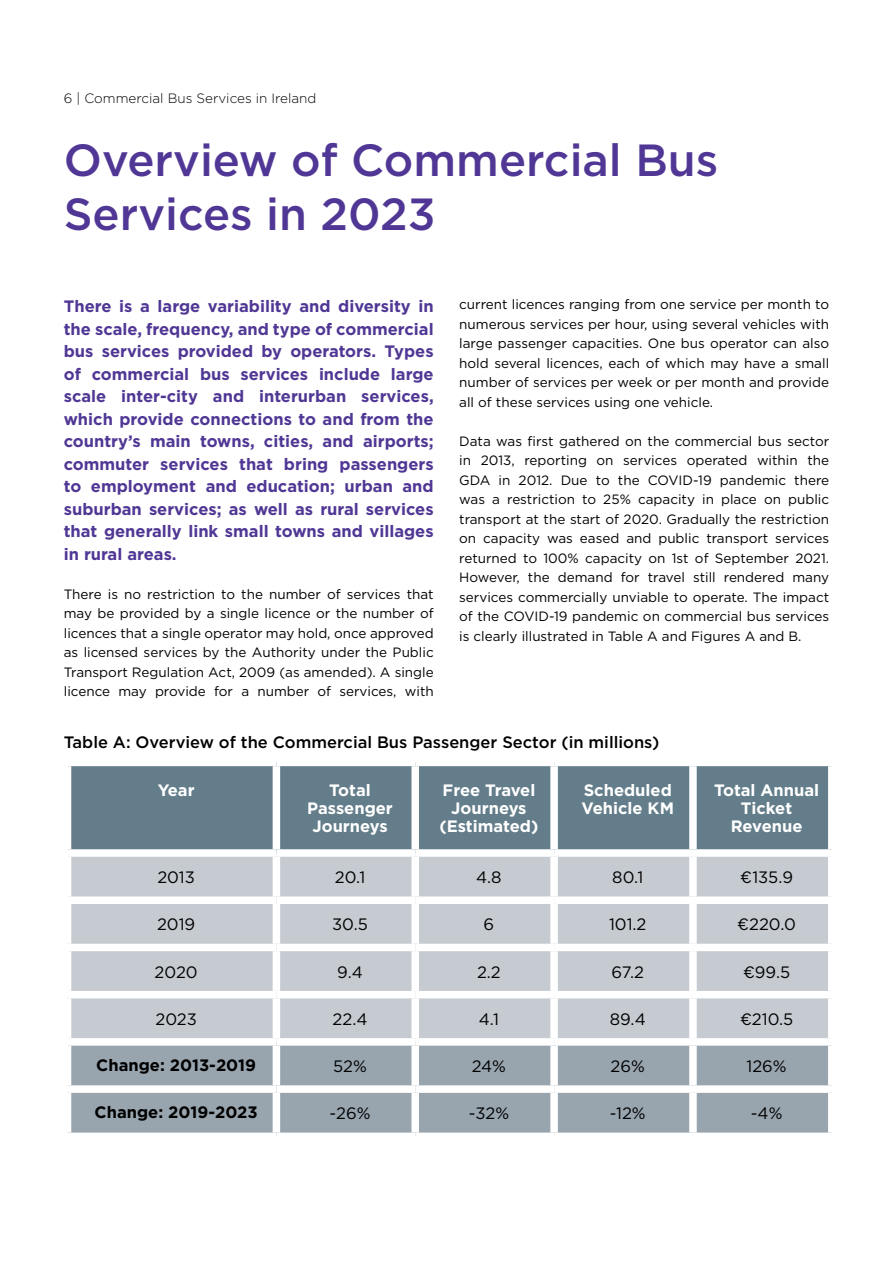
<style>
.page{position:relative;width:893px;height:1263px;background:#fff}
.page>*{position:absolute;margin:0;border:0;box-sizing:border-box;transform-origin:0 0}
.t1{font:500 45px/54px "Gotham";color:#503795}
.t2{font:700 16.5px/22.5px "Gotham";color:#503795;text-align:justify}
.t3{font:16.5px "Gotham";color:#000}
.t4{font:700 16.5px/18px "Gotham Pro";color:#fff;text-align:center}
.t5{font:500 16.5px "Gotham";color:#000}
.t6{font:700 16.5px "Gotham Pro";color:#000}
.t7{font:13.5px/19.5px "Gotham";color:#000;text-align:justify}
.t8{font:300 13.5px "Gotham";color:#000}
</style>
<div class="page">
<div style="left:71px;top:766px;width:757px;height:83px;background:#637d8a"></div>
<div style="left:71px;top:857px;width:757px;height:181px;background:#c6cbd1"></div>
<div style="left:71px;top:1046px;width:757px;height:86px;background:#98a5af"></div>
<div style="left:273px;top:766px;width:7px;height:83px;background:#fff"></div>
<div style="left:411px;top:766px;width:8px;height:83px;background:#fff"></div>
<div style="left:550px;top:766px;width:8px;height:83px;background:#fff"></div>
<div style="left:689px;top:766px;width:8px;height:83px;background:#fff"></div>
<div style="left:273px;top:857px;width:7px;height:39px;background:#fff"></div>
<div style="left:411px;top:857px;width:8px;height:39px;background:#fff"></div>
<div style="left:550px;top:857px;width:8px;height:39px;background:#fff"></div>
<div style="left:689px;top:857px;width:8px;height:39px;background:#fff"></div>
<div style="left:64px;top:896px;width:212px;height:8px;background:#fff"></div>
<div style="left:276px;top:896px;width:139px;height:8px;background:#fff"></div>
<div style="left:273px;top:904px;width:7px;height:40px;background:#fff"></div>
<div style="left:415px;top:896px;width:139px;height:8px;background:#fff"></div>
<div style="left:411px;top:904px;width:8px;height:40px;background:#fff"></div>
<div style="left:554px;top:896px;width:139px;height:8px;background:#fff"></div>
<div style="left:550px;top:904px;width:8px;height:40px;background:#fff"></div>
<div style="left:693px;top:896px;width:143px;height:8px;background:#fff"></div>
<div style="left:689px;top:904px;width:8px;height:40px;background:#fff"></div>
<div style="left:64px;top:944px;width:212px;height:7px;background:#fff"></div>
<div style="left:276px;top:944px;width:139px;height:7px;background:#fff"></div>
<div style="left:273px;top:951px;width:7px;height:40px;background:#fff"></div>
<div style="left:415px;top:944px;width:139px;height:7px;background:#fff"></div>
<div style="left:411px;top:951px;width:8px;height:40px;background:#fff"></div>
<div style="left:554px;top:944px;width:139px;height:7px;background:#fff"></div>
<div style="left:550px;top:951px;width:8px;height:40px;background:#fff"></div>
<div style="left:693px;top:944px;width:143px;height:7px;background:#fff"></div>
<div style="left:689px;top:951px;width:8px;height:40px;background:#fff"></div>
<div style="left:64px;top:991px;width:212px;height:7px;background:#fff"></div>
<div style="left:276px;top:991px;width:139px;height:7px;background:#fff"></div>
<div style="left:273px;top:998px;width:7px;height:40px;background:#fff"></div>
<div style="left:415px;top:991px;width:139px;height:7px;background:#fff"></div>
<div style="left:411px;top:998px;width:8px;height:40px;background:#fff"></div>
<div style="left:554px;top:991px;width:139px;height:7px;background:#fff"></div>
<div style="left:550px;top:998px;width:8px;height:40px;background:#fff"></div>
<div style="left:693px;top:991px;width:143px;height:7px;background:#fff"></div>
<div style="left:689px;top:998px;width:8px;height:40px;background:#fff"></div>
<div style="left:273px;top:1046px;width:7px;height:39px;background:#fff"></div>
<div style="left:411px;top:1046px;width:8px;height:39px;background:#fff"></div>
<div style="left:550px;top:1046px;width:8px;height:39px;background:#fff"></div>
<div style="left:689px;top:1046px;width:8px;height:39px;background:#fff"></div>
<div style="left:64px;top:1085px;width:212px;height:8px;background:#fff"></div>
<div style="left:276px;top:1085px;width:139px;height:8px;background:#fff"></div>
<div style="left:273px;top:1093px;width:7px;height:39px;background:#fff"></div>
<div style="left:415px;top:1085px;width:139px;height:8px;background:#fff"></div>
<div style="left:411px;top:1093px;width:8px;height:39px;background:#fff"></div>
<div style="left:554px;top:1085px;width:139px;height:8px;background:#fff"></div>
<div style="left:550px;top:1093px;width:8px;height:39px;background:#fff"></div>
<div style="left:693px;top:1085px;width:143px;height:8px;background:#fff"></div>
<div style="left:689px;top:1093px;width:8px;height:39px;background:#fff"></div>
<p class="t8" style="left:64px;top:90px;width:254px">6 | Commercial Bus Services in Ireland</p>
<h1 class="t1" style="left:64px;top:133px;width:656px">Overview of Commercial Bus<br>Services in 2023</h1>
<p class="t2" style="left:64px;top:295px;width:371px">There is a large variability and diversity in the scale, frequency, and type of commercial bus services provided by operators. Types of commercial bus services include large scale inter-city and interurban services, which provide connections to and from the country’s main towns, cities, and airports; commuter services that bring passengers to employment and education; urban and suburban services; as well as rural services that generally link small towns and villages in rural areas.</p>
<p class="t7" style="left:64px;top:584px;width:371px">There is no restriction to the number of services that may be provided by a single licence or the number of licences that a single operator may hold, once approved as licensed services by the Authority under the Public Transport Regulation Act, 2009 (as amended). A single licence may provide for a number of services, with</p>
<p class="t7" style="left:459px;top:294px;width:371px">current licences ranging from one service per month to numerous services per hour, using several vehicles with large passenger capacities. One bus operator can also hold several licences, each of which may have a small number of services per week or per month and provide all of these services using one vehicle.</p>
<p class="t7" style="left:459px;top:431px;width:371px">Data was first gathered on the commercial bus sector in 2013, reporting on services operated within the GDA in 2012. Due to the COVID-19 pandemic there was a restriction to 25% capacity in place on public transport at the start of 2020. Gradually the restriction on capacity was eased and public transport services returned to 100% capacity on 1st of September 2021.<br>However, the demand for travel still rendered many services commercially unviable to operate. The impact of the COVID-19 pandemic on commercial bus services is clearly illustrated in Table A and Figures A and B.</p>
<p class="t5" style="left:64px;top:732px;width:597px">Table A: Overview of the Commercial Bus Passenger Sector (in millions)</p>
<p class="t4" style="left:158px;top:780px;width:38px">Year</p>
<p class="t4" style="left:307px;top:780px;width:87px">Total<br>Passenger<br>Journeys</p>
<p class="t4" style="left:439px;top:780px;width:100px">Free Travel<br>Journeys (Estimated)</p>
<p class="t4" style="left:582px;top:780px;width:94px;text-align:left">Scheduled<br>Vehicle KM</p>
<p class="t4" style="left:714px;top:780px;width:107px">Total Annual<br>Ticket<br>Revenue</p>
<p class="t3" style="left:157px;top:867px;width:39px">2013</p>
<p class="t3" style="left:335px;top:867px;width:32px">20.1</p>
<p class="t3" style="left:476px;top:867px;width:27px">4.8</p>
<p class="t3" style="left:612px;top:867px;width:32px">80.1</p>
<p class="t3" style="left:740px;top:867px;width:54px">€135.9</p>
<p class="t3" style="left:157px;top:914px;width:40px">2019</p>
<p class="t3" style="left:332px;top:914px;width:37px">30.5</p>
<p class="t3" style="left:484px;top:914px;width:12px">6</p>
<p class="t3" style="left:609px;top:914px;width:39px">101.2</p>
<p class="t3" style="left:737px;top:914px;width:60px">€220.0</p>
<p class="t3" style="left:155px;top:961px;width:45px">2020</p>
<p class="t3" style="left:337px;top:961px;width:27px">9.4</p>
<p class="t3" style="left:477px;top:961px;width:25px">2.2</p>
<p class="t3" style="left:612px;top:961px;width:34px">67.2</p>
<p class="t3" style="left:743px;top:961px;width:49px">€99.5</p>
<p class="t3" style="left:155px;top:1008px;width:43px">2023</p>
<p class="t3" style="left:333px;top:1008px;width:36px">22.4</p>
<p class="t3" style="left:479px;top:1008px;width:22px">4.1</p>
<p class="t3" style="left:610px;top:1008px;width:37px">89.4</p>
<p class="t3" style="left:740px;top:1008px;width:55px">€210.5</p>
<p class="t6" style="left:96px;top:1055px;width:161px">Change: 2013-2019</p>
<p class="t3" style="left:333px;top:1056px;width:35px">52%</p>
<p class="t3" style="left:472px;top:1056px;width:36px">24%</p>
<p class="t3" style="left:611px;top:1056px;width:36px">26%</p>
<p class="t3" style="left:746px;top:1056px;width:42px">126%</p>
<p class="t6" style="left:95px;top:1103px;width:165px">Change: 2019-2023</p>
<p class="t3" style="left:330px;top:1103px;width:43px">-26%</p>
<p class="t3" style="left:469px;top:1103px;width:42px">-32%</p>
<p class="t3" style="left:610px;top:1103px;width:37px">-12%</p>
<p class="t3" style="left:751px;top:1103px;width:33px">-4%</p>
</div>
